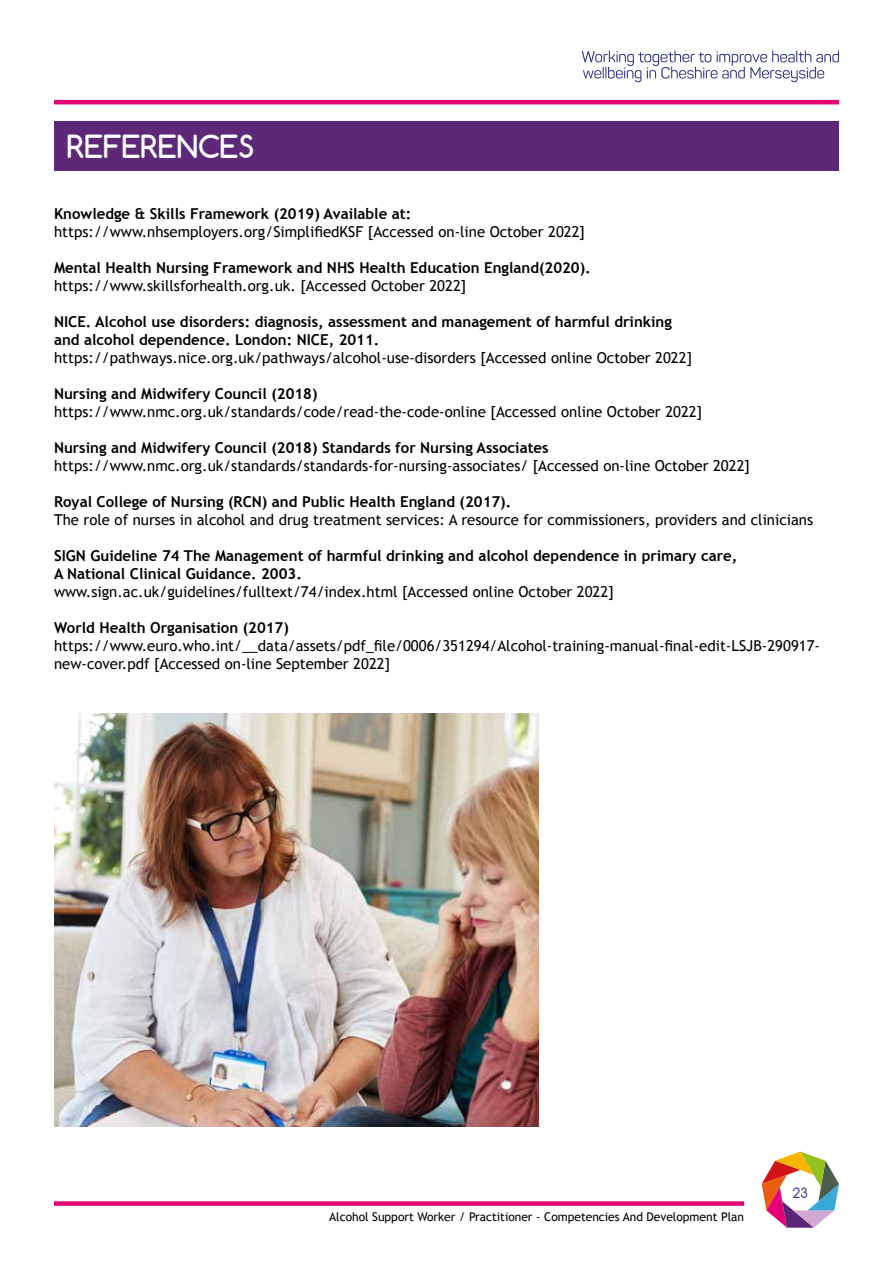
<style>
.page{position:relative;width:893px;height:1263px;background:#fff}
.page>*{position:absolute;margin:0;border:0;box-sizing:border-box;transform-origin:0 0}
.t1{font:700 30px "Comfortaa";color:#fff}
.t2{font:15px/18px "Trebuchet MS";color:#000}
.t3{font:700 15px/18px "Trebuchet MS";color:#000}
.t4{font:13.5px "Comfortaa";color:#2e2e82}
.t5{font:12px "Trebuchet MS";color:#000}
</style>
<div class="page">
<hr style="left:54px;top:100px;width:785px;height:4px;background:#e60075">
<svg style="left:582px;top:51px;width:257px;height:31px"></svg>
<div style="left:54px;top:1201px;width:690px;height:5px;background:#e60075"></div>
<svg style="left:762px;top:1151px;width:77px;height:77px"></svg>
<div style="left:54px;top:122px;width:785px;height:49px;background:#5c2877"></div>
<img style="left:54px;top:713px;width:485px;height:414px">
<h1 class="t1" style="left:67px;top:128px;width:189px">REFERENCES</h1>
<p class="t3" style="left:54px;top:205px;width:359px">Knowledge &amp; Skills Framework (2019) Available at:</p>
<p class="t2" style="left:54px;top:223px;width:533px">https://www.nhsemployers.org/SimplifiedKSF [Accessed on-line October 2022]</p>
<p class="t3" style="left:54px;top:259px;width:538px">Mental Health Nursing Framework and NHS Health Education England(2020).</p>
<p class="t2" style="left:54px;top:277px;width:414px">https://www.skillsforhealth.org.uk. [Accessed October 2022]</p>
<p class="t3" style="left:54px;top:313px;width:619px">NICE. Alcohol use disorders: diagnosis, assessment and management of harmful drinking and alcohol dependence. London: NICE, 2011.</p>
<p class="t2" style="left:54px;top:349px;width:640px">https://pathways.nice.org.uk/pathways/alcohol-use-disorders [Accessed online October 2022]</p>
<p class="t3" style="left:54px;top:385px;width:265px">Nursing and Midwifery Council (2018)</p>
<p class="t2" style="left:54px;top:403px;width:650px">https://www.nmc.org.uk/standards/code/read-the-code-online [Accessed online October 2022]</p>
<p class="t3" style="left:54px;top:439px;width:496px">Nursing and Midwifery Council (2018) Standards for Nursing Associates</p>
<p class="t2" style="left:54px;top:457px;width:697px">https://www.nmc.org.uk/standards/standards-for-nursing-associates/ [Accessed on-line October 2022]</p>
<p class="t3" style="left:54px;top:493px;width:459px">Royal College of Nursing (RCN) and Public Health England (2017).</p>
<p class="t2" style="left:54px;top:511px;width:761px">The role of nurses in alcohol and drug treatment services: A resource for commissioners, providers and clinicians</p>
<p class="t3" style="left:54px;top:547px;width:685px">SIGN Guideline 74 The Management of harmful drinking and alcohol dependence in primary care,<br>A National Clinical Guidance. 2003.</p>
<p class="t2" style="left:54px;top:583px;width:561px">www.sign.ac.uk/guidelines/fulltext/74/index.html [Accessed online October 2022]</p>
<p class="t3" style="left:54px;top:619px;width:236px">World Health Organisation (2017)</p>
<p class="t2" style="left:54px;top:637px;width:768px">https://www.euro.who.int/__data/assets/pdf_file/0006/351294/Alcohol-training-manual-final-edit-LSJB-290917- new-cover.pdf [Accessed on-line September 2022]</p>
<p class="t5" style="left:329px;top:1210px;width:416px">Alcohol Support Worker / Practitioner - Competencies And Development Plan</p>
<p class="t4" style="left:793px;top:1184px;width:16px">23</p>
</div>
